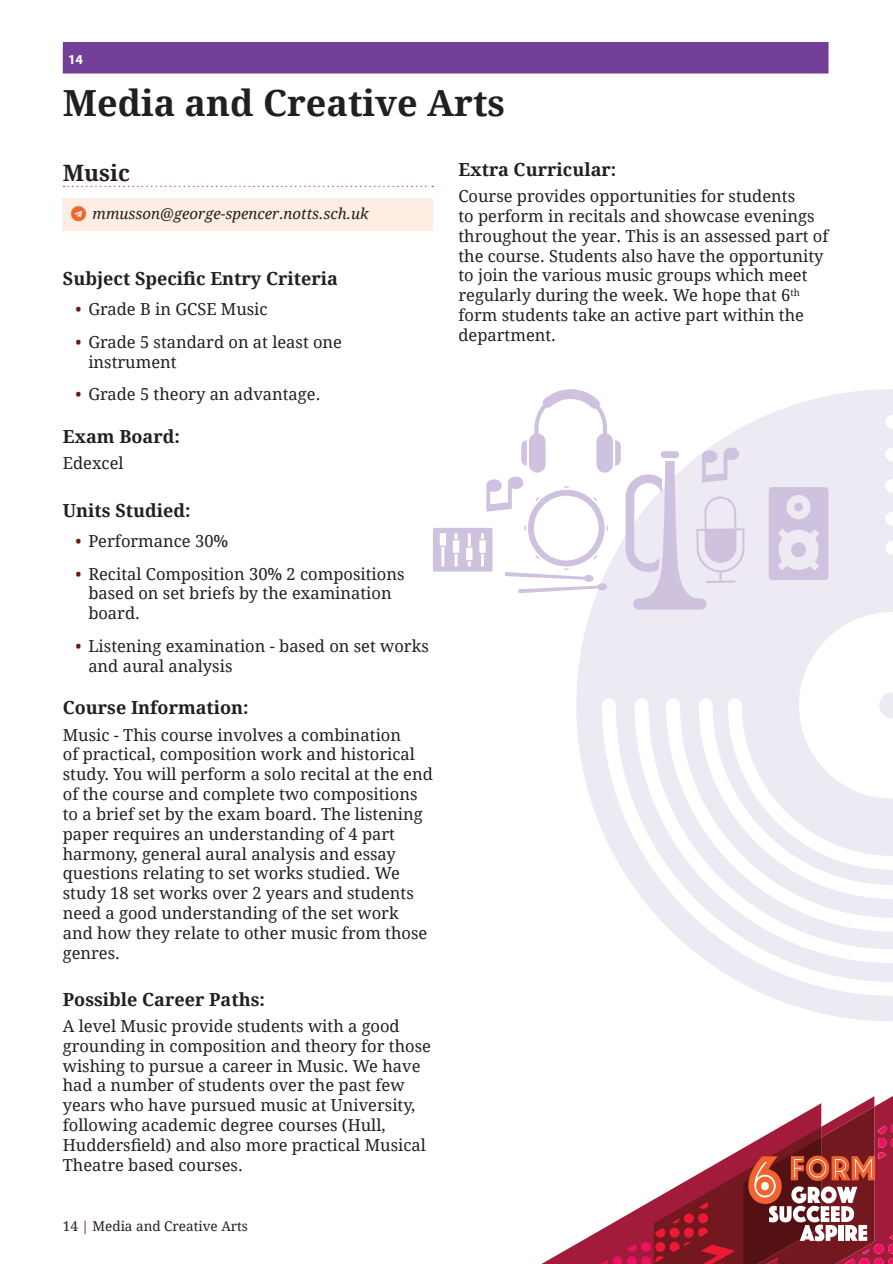
<style>
.page{position:relative;width:893px;height:1264px;background:#fff}
.page>*{position:absolute;margin:0;border:0;box-sizing:border-box;transform-origin:0 0}
.t1{font:700 36px "Droid Serif";color:#231f20}
.t2{font:700 22.5px "Droid Serif";color:#231f20}
.t3{font:700 18px "Droid Serif";color:#231f20}
.t4{font:16.5px/19.8px "Droid Serif";color:#231f20}
.t5{font:italic 15px "Droid Serif";color:#231f20}
.t6{font:13.5px "Droid Serif";color:#231f20}
.t7{font:700 13.5px "Myriad Pro";color:#fff}
.s1{color:#711511}
</style>
<div class="page">
<svg style="left:576px;top:389px;width:317px;height:632px;fill:#eeeaf4"></svg>
<svg style="left:768px;top:487px;width:60px;height:93px"></svg>
<svg style="left:433px;top:389px;width:311px;height:220px"></svg>
<svg style="left:543px;top:1231px;width:56px;height:32px"></svg>
<div style="left:63px;top:42px;width:765px;height:31px;background:#733e98"></div>
<svg style="left:64px;top:186px;width:369px;height:1px"></svg>
<div style="left:63px;top:198px;width:370px;height:32px;background:#fdede2"></div>
<svg style="left:599px;top:1096px;width:294px;height:168px"></svg>
<p class="t7" style="left:68px;top:50px;width:16px">14</p>
<h1 class="t1" style="left:63px;top:78px;width:444px">Media and Creative Arts</h1>
<h2 class="t2" style="left:63px;top:157px;width:69px">Music</h2>
<p class="t5" style="left:93px;top:203px;width:277px">mmusson@george-spencer.notts.sch.uk</p>
<p class="t3" style="left:63px;top:266px;width:276px">Subject Specific Entry Criteria</p>
<p class="t4" style="left:76px;top:299px;width:194px"><span class="s1">•</span> Grade B in GCSE Music</p>
<p class="t4" style="left:88px;top:331px;width:255px;text-indent:-13px"><span class="s1">•</span> Grade 5 standard on at least one instrument</p>
<p class="t4" style="left:76px;top:384px;width:246px"><span class="s1">•</span> Grade 5 theory an advantage.</p>
<p class="t3" style="left:63px;top:424px;width:119px">Exam Board:</p>
<p class="t4" style="left:63px;top:453px;width:62px">Edexcel</p>
<p class="t3" style="left:63px;top:497px;width:129px">Units Studied:</p>
<p class="t4" style="left:76px;top:530px;width:154px"><span class="s1">•</span> Performance 30%</p>
<p class="t4" style="left:88px;top:563px;width:318px;text-indent:-13px"><span class="s1">•</span> Recital Composition 30% 2 compositions based on set briefs by the examination board.</p>
<p class="t4" style="left:88px;top:635px;width:342px;text-indent:-13px"><span class="s1">•</span> Listening examination - based on set works and aural analysis</p>
<p class="t3" style="left:63px;top:695px;width:187px">Course Information:</p>
<p class="t4" style="left:63px;top:724px;width:371px">Music - This course involves a combination<br>of practical, composition work and historical study. You will perform a solo recital at the end of the course and complete two compositions to a brief set by the exam board. The listening paper requires an understanding of 4 part harmony, general aural analysis and essay questions relating to set works studied. We study 18 set works over 2 years and students need a good understanding of the set work<br>and how they relate to other music from those genres.</p>
<p class="t3" style="left:63px;top:986px;width:204px">Possible Career Paths:</p>
<p class="t4" style="left:63px;top:1015px;width:369px">A level Music provide students with a good grounding in composition and theory for those wishing to pursue a career in Music. We have had a number of students over the past few years who have pursued music at University, following academic degree courses (Hull, Huddersfield) and also more practical Musical Theatre based courses.</p>
<p class="t6" style="left:63px;top:1216px;width:187px">14 <span class="s1">|</span> Media and Creative Arts</p>
<p class="t3" style="left:458px;top:157px;width:159px">Extra Curricular:</p>
<p class="t4" style="left:458px;top:186px;width:371px">Course provides opportunities for students<br>to perform in recitals and showcase evenings throughout the year. This is an assessed part of the course. Students also have the opportunity to join the various music groups which meet regularly during the week. We hope that 6<sup>th </sup>form students take an active part within the department.</p>
</div>
